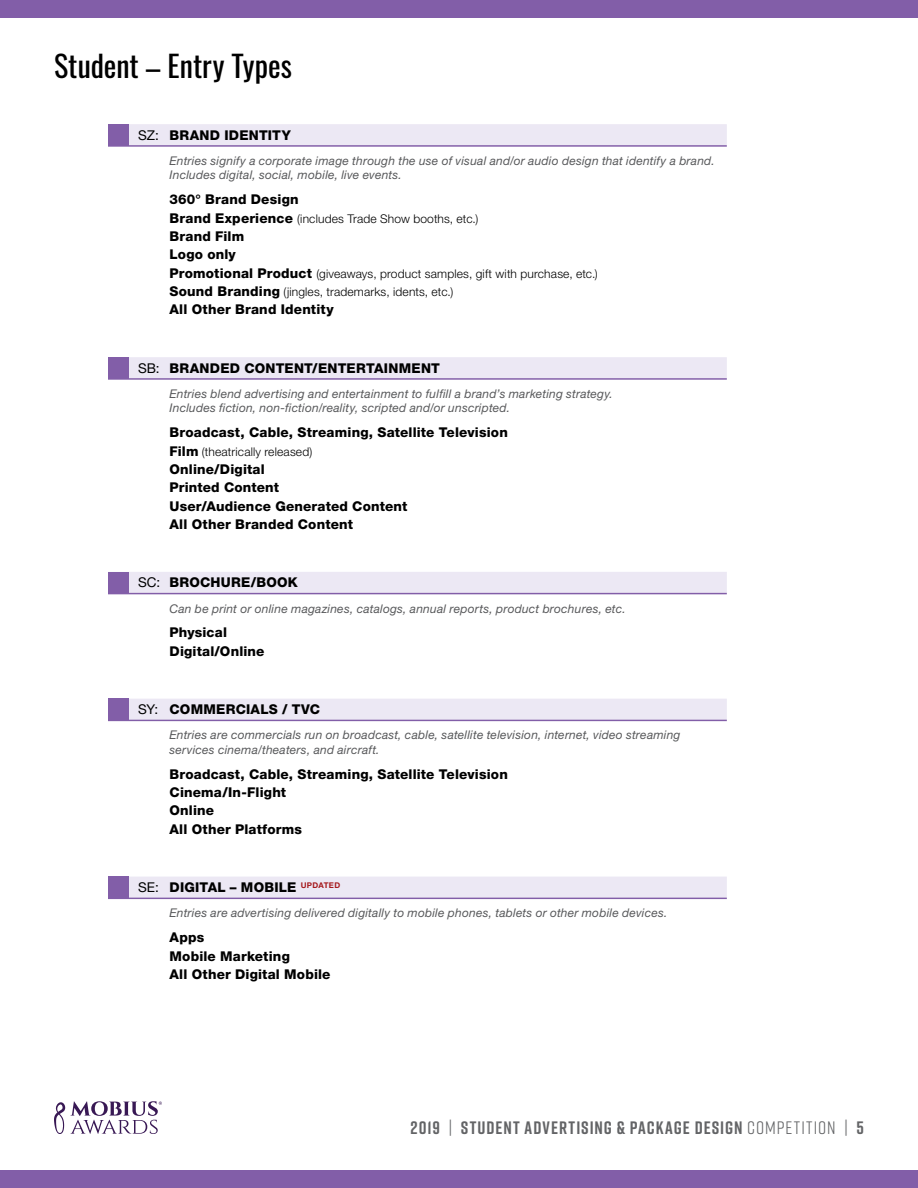
<style>
.page{position:relative;width:918px;height:1188px;background:#fff}
.page>*{position:absolute;margin:0;border:0;box-sizing:border-box;transform-origin:0 0}
.t1{font:30px "Oswald";letter-spacing:.005em;color:#000}
.t2{font:700 18px "Rift";letter-spacing:.055em;color:#636466}
.t3{font:800 13.5px/18.3px "Helvetica Neue";letter-spacing:.015em;color:#000}
.t4{font:italic 12px/14.4px "Helvetica Neue";letter-spacing:.015em;color:#58595b}
.t5{font:300 12px/18.3px "Helvetica Neue";letter-spacing:.015em;color:#000}
.s1{font-weight:400}
.s2{font-weight:800;font-size:13.5px}
</style>
<div class="page">
<svg style="left:54px;top:1101px;width:108px;height:33px"></svg>
<div style="left:0;top:0;width:918px;height:17px;background:#825ea8"></div>
<div style="left:0;top:1171px;width:918px;height:17px;background:#825ea8"></div>
<div style="left:108px;top:357px;width:619px;height:21px;background:#ece8f4"></div>
<hr style="left:108px;top:378px;width:619px;height:2px;background:#825ea8">
<div style="left:108px;top:357px;width:21px;height:22px;background:#825ea8"></div>
<div style="left:108px;top:124px;width:619px;height:21px;background:#ece8f4"></div>
<hr style="left:108px;top:145px;width:619px;height:2px;background:#825ea8">
<div style="left:108px;top:124px;width:21px;height:22px;background:#825ea8"></div>
<div style="left:108px;top:572px;width:619px;height:21px;background:#ece8f4"></div>
<hr style="left:108px;top:593px;width:619px;height:1px;background:#825ea8">
<div style="left:108px;top:572px;width:21px;height:21px;background:#825ea8"></div>
<div style="left:108px;top:699px;width:619px;height:21px;background:#ece8f4"></div>
<hr style="left:108px;top:720px;width:619px;height:1px;background:#825ea8">
<div style="left:108px;top:699px;width:21px;height:21px;background:#825ea8"></div>
<div style="left:108px;top:877px;width:619px;height:21px;background:#ece8f4"></div>
<hr style="left:108px;top:898px;width:619px;height:1px;background:#825ea8">
<div style="left:108px;top:877px;width:21px;height:21px;background:#825ea8"></div>
<h1 class="t1" style="left:54px;top:39px;width:240px">Student – Entry Types</h1>
<p class="t3" style="left:138px;top:126px;width:154px"><span class="s1">SZ:</span> BRAND IDENTITY</p>
<p class="t4" style="left:170px;top:153px;width:547px">Entries signify a corporate image through the use of visual and/or audio design that identify a brand.<br>Includes digital, social, mobile, live events.</p>
<p class="t3" style="left:170px;top:190px;width:131px">360° Brand Design</p>
<p class="t5" style="left:170px;top:209px;width:310px"><span class="s2">Brand Experience</span> (includes Trade Show booths, etc.)</p>
<p class="t3" style="left:170px;top:227px;width:76px">Brand Film<br>Logo only</p>
<p class="t5" style="left:170px;top:264px;width:430px"><span class="s2">Promotional Product</span> (giveaways, product samples, gift with purchase, etc.)<br><span class="s2">Sound Branding</span> (jingles, trademarks, idents, etc.)</p>
<p class="t3" style="left:170px;top:300px;width:166px">All Other Brand Identity</p>
<p class="t3" style="left:138px;top:359px;width:303px"><span class="s1">SB:</span> BRANDED CONTENT/ENTERTAINMENT</p>
<p class="t4" style="left:170px;top:386px;width:445px">Entries blend advertising and entertainment to fulfill a brand’s marketing strategy.<br>Includes fiction, non-fiction/reality, scripted and/or unscripted.</p>
<p class="t3" style="left:170px;top:423px;width:340px">Broadcast, Cable, Streaming, Satellite Television</p>
<p class="t5" style="left:170px;top:442px;width:144px"><span class="s2">Film</span> (theatrically released)</p>
<p class="t3" style="left:170px;top:460px;width:239px">Online/Digital<br>Printed Content<br>User/Audience Generated Content<br>All Other Branded Content</p>
<p class="t3" style="left:138px;top:573px;width:161px"><span class="s1">SC:</span> BROCHURE/BOOK</p>
<p class="t4" style="left:170px;top:601px;width:458px">Can be print or online magazines, catalogs, annual reports, product brochures, etc.</p>
<p class="t3" style="left:170px;top:623px;width:97px">Physical<br>Digital/Online</p>
<p class="t3" style="left:138px;top:700px;width:184px"><span class="s1">SY:</span> COMMERCIALS / TVC</p>
<p class="t4" style="left:170px;top:728px;width:512px">Entries are commercials run on broadcast, cable, satellite television, internet, video streaming services cinema/theaters, and aircraft.</p>
<p class="t3" style="left:170px;top:765px;width:340px">Broadcast, Cable, Streaming, Satellite Television<br>Cinema/In-Flight<br>Online<br>All Other Platforms</p>
<p class="t3" style="left:138px;top:878px;width:204px"><span class="s1">SE:</span> DIGITAL – MOBILE <sup>UPDATED</sup></p>
<p class="t4" style="left:170px;top:906px;width:499px">Entries are advertising delivered digitally to mobile phones, tablets or other mobile devices.</p>
<p class="t3" style="left:170px;top:928px;width:163px">Apps<br>Mobile Marketing<br>All Other Digital Mobile</p>
<h2 class="t2" style="left:411px;top:1115px;width:455px">2019 <span class="s1">|</span> STUDENT ADVERTISING &amp; PACKAGE DESIGN <span class="s1">COMPETITION |</span> 5</h2>
</div>
